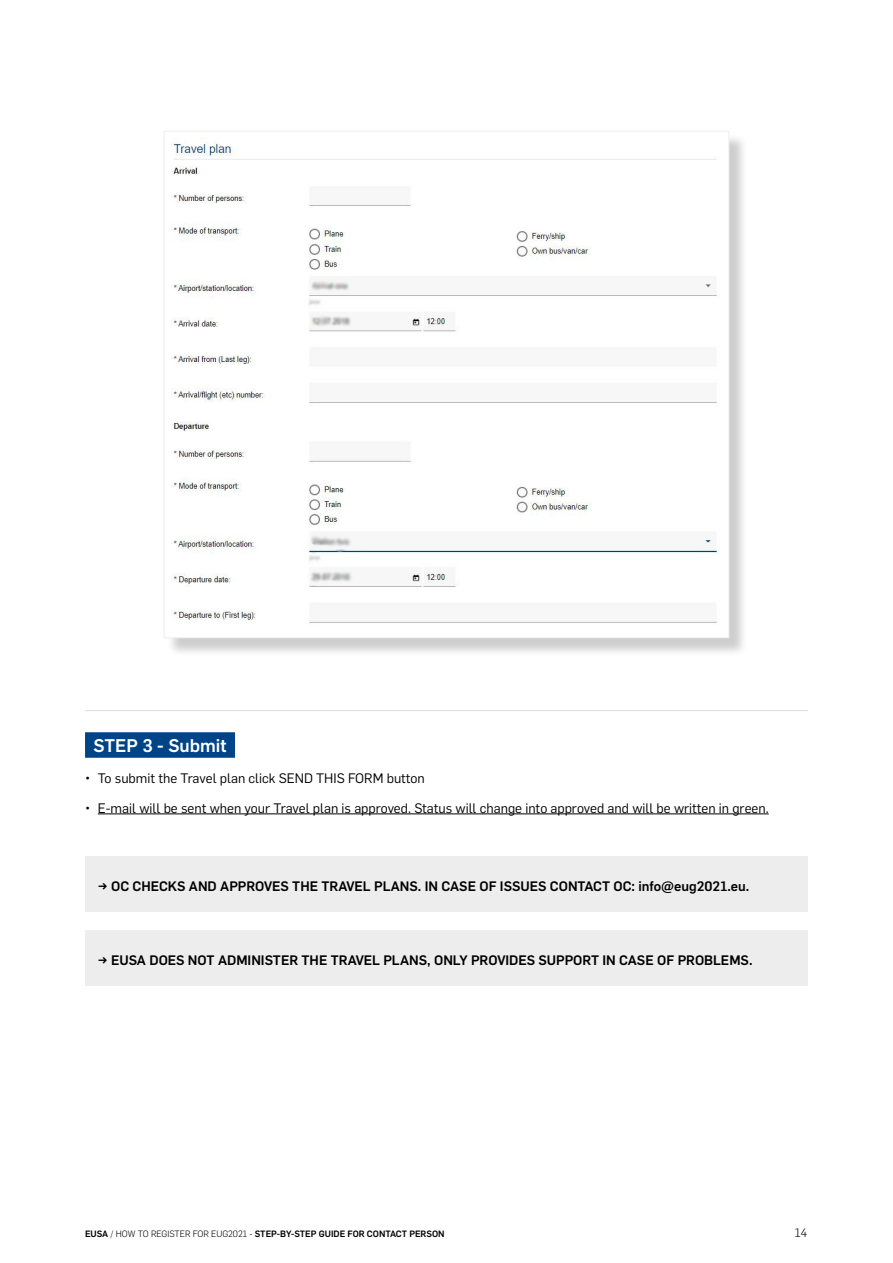
<style>
.page{position:relative;width:893px;height:1263px;background:#fff}
.page>*{position:absolute;margin:0;border:0;box-sizing:border-box;transform-origin:0 0}
.t1{font:500 18px "Flama";color:#fff}
.t2{font:500 13.5px "Flama";color:#000}
.t3{font:13.5px "Flama";color:#000}
.t4{font:300 12px "Flama";color:#000}
.t5{font:500 9px "Flama";color:#000}
.s1{font-weight:300}
</style>
<div class="page">
<hr style="left:85px;top:710px;width:723px;height:1px;background:#dadada">
<div style="left:85px;top:732px;width:150px;height:26px;background:#048"></div>
<hr style="left:98px;top:813px;width:671px;height:1px;background:#000">
<div style="left:166px;top:133px;width:582px;height:524px;background:#000;opacity:.2"></div>
<div style="left:164px;top:131px;width:565px;height:507px;background:#fff"></div>
<img style="left:171px;top:137px;width:548px;height:486px">
<div style="left:85px;top:856px;width:723px;height:56px;background:#ededed"></div>
<div style="left:85px;top:931px;width:723px;height:55px;background:#ededed"></div>
<h1 class="t1" style="left:94px;top:733px;width:134px">STEP 3 - Submit</h1>
<p class="t3" style="left:85px;top:769px;width:341px">• To submit the Travel plan click SEND THIS FORM button</p>
<p class="t3" style="left:85px;top:798px;width:685px">• E-mail will be sent when your Travel plan is approved. Status will change into approved and will be written in green.</p>
<p class="t2" style="left:98px;top:876px;width:653px">→ OC CHECKS AND APPROVES THE TRAVEL PLANS. IN CASE OF ISSUES CONTACT OC: info@eug2021.eu.</p>
<p class="t2" style="left:98px;top:950px;width:656px">→ EUSA DOES NOT ADMINISTER THE TRAVEL PLANS, ONLY PROVIDES SUPPORT IN CASE OF PROBLEMS.</p>
<p class="t5" style="left:85px;top:1228px;width:361px">EUSA <span class="s1">/ HOW TO REGISTER FOR EUG2021 -</span> STEP-BY-STEP GUIDE FOR CONTACT PERSON</p>
<p class="t4" style="left:795px;top:1225px;width:14px">14</p>
</div>
